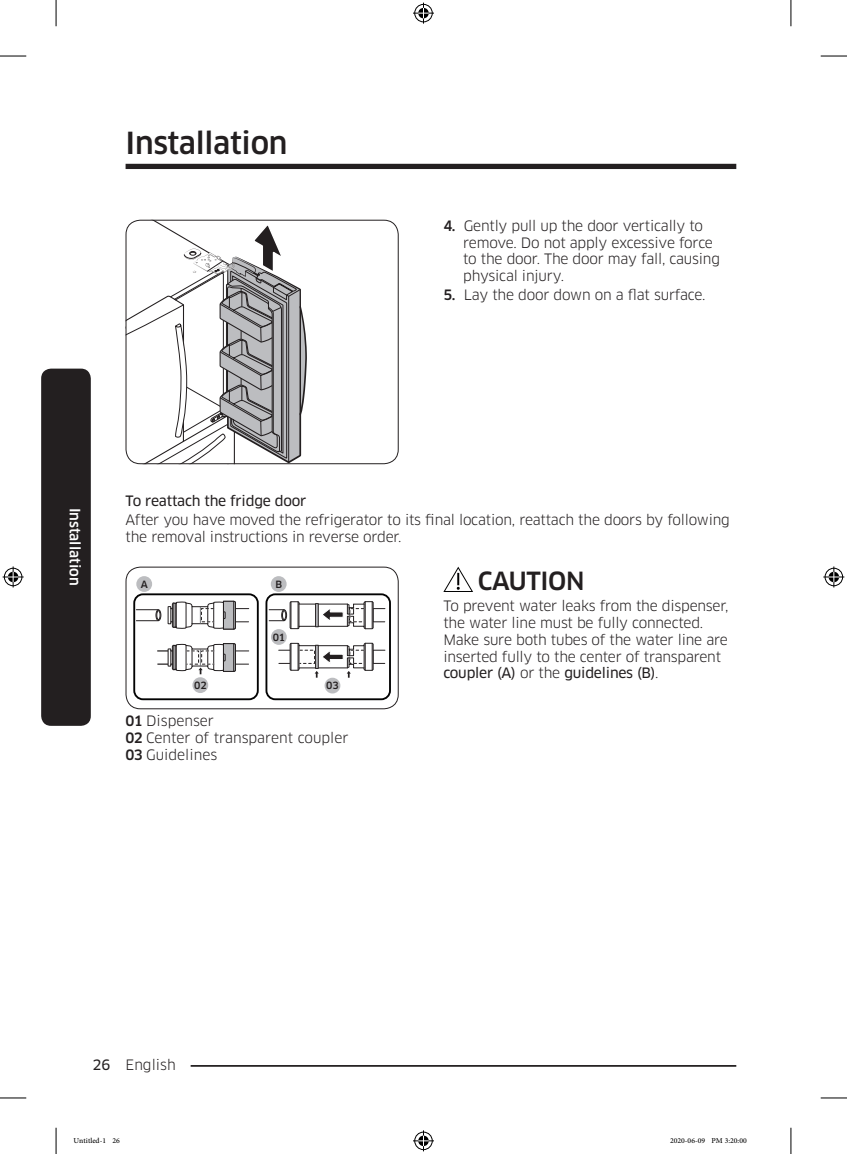
<style>
.page{position:relative;width:847px;height:1154px;background:#fff}
.page>*{position:absolute;margin:0;border:0;box-sizing:border-box;transform-origin:0 0}
.t1{font:500 29.75px "Samsung Clan Pro";letter-spacing:-.01em;color:#231f20}
.t2{font:500 24.5px "Samsung Clan Pro";letter-spacing:-.015em;color:#231f20}
.t3{font:14px/16.8px "Samsung Clan Pro";letter-spacing:-.015em;color:#231f20}
.t4{font:14px "Samsung Clan Pro News";letter-spacing:-.015em;color:#231f20}
.t5{font:500 14px "Samsung Clan Pro";color:#fff}
.t6{font:10.5px "Adobe Arabic";color:#000}
.t7{font:500 9.8px "Samsung Clan Pro";color:#231f20}
.s1{font-weight:500}
.s2{font-family:"Samsung Clan Pro"}
.s3{font-family:"Samsung Clan Pro News"}
</style>
<div class="page">
<div style="left:125px;top:164px;width:611px;height:5px;background:#231f20"></div>
<hr style="left:125px;top:1065px;width:611px;height:2px;background:#231f20">
<div style="left:111px;top:1055px;width:79px;height:17px;background:#fff"></div>
<div style="left:41px;top:369px;width:50px;height:357px;background:#231f20;border-radius:10px"></div>
<svg style="left:126px;top:220px;width:181px;height:244px"></svg>
<div style="left:125px;top:220px;width:273px;height:244px;border:1px solid #231f20;border-radius:14px"></div>
<svg style="left:126px;top:567px;width:272px;height:142px"></svg>
<div style="left:136px;top:576px;width:16px;height:16px;background:#bcbdc0;border-radius:50%"></div>
<div style="left:271px;top:629px;width:15px;height:16px;background:#bcbdc0;border-radius:50%"></div>
<div style="left:192px;top:677px;width:16px;height:16px;background:#bcbdc0;border-radius:50%"></div>
<div style="left:324px;top:678px;width:16px;height:15px;background:#bcbdc0;border-radius:50%"></div>
<div style="left:271px;top:576px;width:15px;height:16px;background:#bcbdc0;border-radius:50%"></div>
<div style="left:125px;top:567px;width:273px;height:142px;border:1px solid #231f20;border-radius:14px"></div>
<svg style="left:443px;top:567px;width:30px;height:25px"></svg>
<svg style="left:0;top:56px;width:26px;height:1px"></svg>
<svg style="left:820px;top:56px;width:26px;height:1px"></svg>
<svg style="left:0;top:1097px;width:26px;height:1px"></svg>
<svg style="left:820px;top:1097px;width:26px;height:1px"></svg>
<svg style="left:56px;top:0;width:1px;height:26px"></svg>
<svg style="left:56px;top:1128px;width:1px;height:26px"></svg>
<svg style="left:790px;top:0;width:1px;height:26px"></svg>
<svg style="left:790px;top:1128px;width:1px;height:26px"></svg>
<svg style="left:413px;top:3px;width:21px;height:21px"></svg>
<svg style="left:413px;top:1130px;width:21px;height:21px"></svg>
<svg style="left:3px;top:566px;width:21px;height:21px"></svg>
<svg style="left:823px;top:566px;width:21px;height:21px"></svg>
<h1 class="t1" style="left:125px;top:125px;width:163px">Installation</h1>
<p class="t3" style="left:463px;top:217px;width:258px;text-indent:-20px"><span class="s1">4.</span> Gently pull up the door vertically to remove. Do not apply excessive force to the door. The door may fall, causing physical injury.</p>
<p class="t3" style="left:443px;top:287px;width:263px"><span class="s1">5.</span> Lay the door down on a flat surface.</p>
<p class="t5" style="left:83px;top:508px;width:79px;rotate:90deg">Installation</p>
<p class="t4" style="left:125px;top:492px;width:182px">To reattach the fridge door</p>
<p class="t3" style="left:125px;top:511px;width:605px">After you have moved the refrigerator to its final location, reattach the doors by following the removal instructions in reverse order.</p>
<p class="t7" style="left:141px;top:578px;width:9px">A</p>
<h2 class="t2" style="left:477px;top:566px;width:108px">CAUTION</h2>
<p class="t3" style="left:443px;top:598px;width:286px">To prevent water leaks from the dispenser, the water line must be fully connected.<br>Make sure both tubes of the water line are inserted fully to the center of transparent</p>
<p class="t4" style="left:443px;top:665px;width:217px">coupler (A) <span class="s2">or the</span> guidelines (B)<span class="s2">.</span></p>
<p class="t7" style="left:275px;top:578px;width:8px">B</p>
<p class="t7" style="left:272px;top:631px;width:14px">01</p>
<p class="t7" style="left:194px;top:679px;width:14px">02</p>
<p class="t7" style="left:326px;top:680px;width:14px">03</p>
<p class="t3" style="left:125px;top:712px;width:224px"><span class="s1">01</span> Dispenser<br><span class="s1">02</span> Center of transparent coupler<br><span class="s1">03</span> Guidelines</p>
<p class="t3" style="left:92px;top:1056px;width:85px"><span class="s3">26</span> English</p>
<p class="t6" style="left:74px;top:1133px;width:48px">Untitled-1 26</p>
<p class="t6" style="left:669px;top:1133px;width:78px">2020-06-09 PM 3:20:00</p>
</div>
